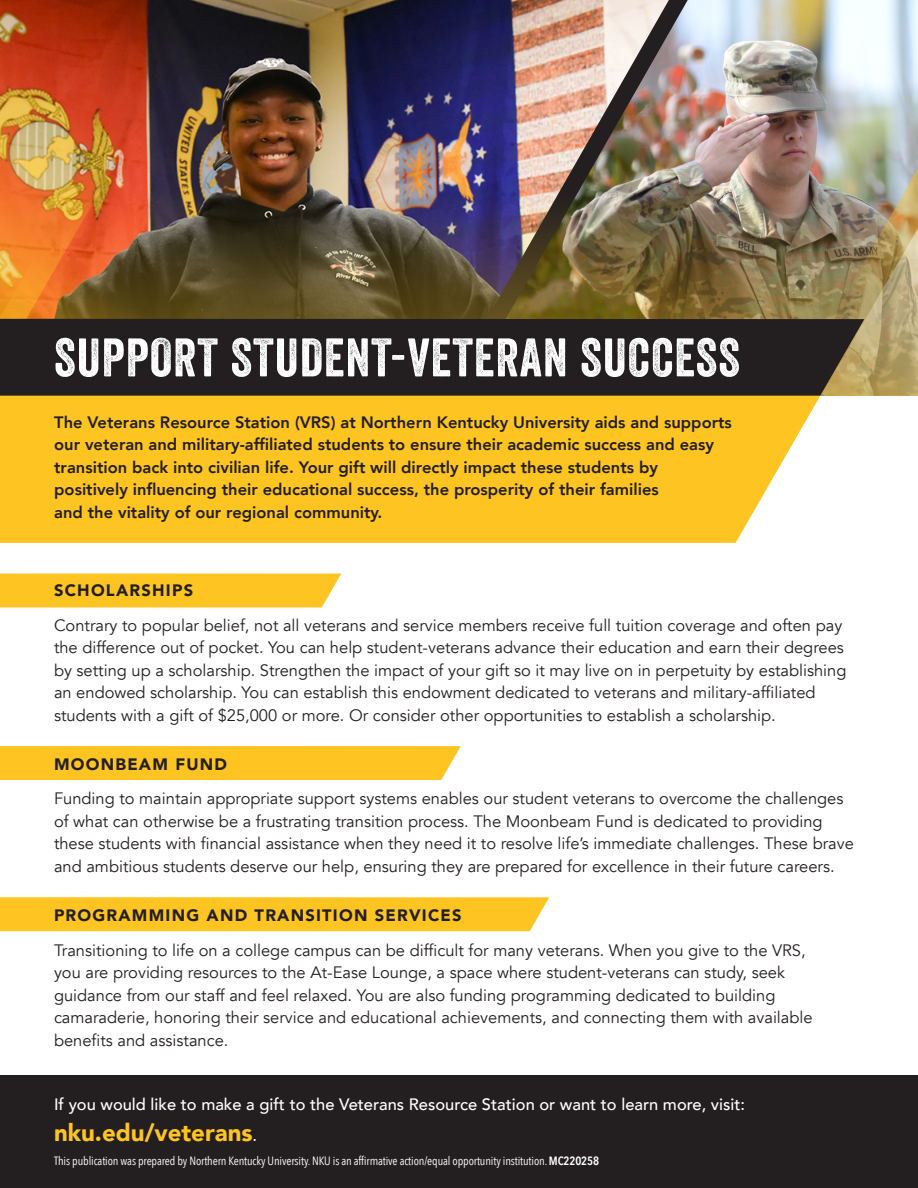
<style>
.page{position:relative;width:918px;height:1188px;background:#fff}
.page>*{position:absolute;margin:0;border:0;box-sizing:border-box;transform-origin:0 0}
.t1{font:52.5px "Veneer";letter-spacing:.02em;color:#fff}
.t2{font:900 24px "Avenir";color:#fec422}
.t3{font:16.5px/22.5px "Avenir";color:#231f20}
.t4{font:800 16.5px/22.5px "Avenir";color:#231f20}
.t5{font:500 16.5px "Avenir";color:#fff}
.t6{font:900 16.5px "Avenir";letter-spacing:.075em;color:#231f20}
.t7{font:12px "Avenir Next Condensed";letter-spacing:-.01em;color:#fff}
.s1{font-weight:500;font-size:16.5px;color:#fff}
.s2{font-weight:600}
</style>
<div class="page">
<img style="left:229px;top:0;width:233px;height:191px">
<img style="left:462px;top:0;width:456px;height:191px">
<img style="left:229px;top:191px;width:541px;height:128px">
<svg style="left:229px;top:261px;width:129px;height:58px;background:#63542c"></svg>
<img style="left:0;top:0;width:229px;height:319px">
<img style="left:770px;top:66px;width:48px;height:253px">
<div style="left:0;top:396px;width:818px;height:147px;background:#fec422"></div>
<img style="left:818px;top:42px;width:100px;height:358px">
<div style="left:0;top:319px;width:864px;height:77px;background:#231f20"></div>
<div style="left:0;top:897px;width:549px;height:34px;background:#fec422"></div>
<div style="left:0;top:746px;width:461px;height:34px;background:#fec422"></div>
<div style="left:0;top:574px;width:341px;height:33px;background:#fec422"></div>
<div style="left:0;top:1076px;width:918px;height:112px;background:#231f20"></div>
<p class="t1" style="left:54px;top:325px;width:687px">SUPPORT STUDENT-VETERAN SUCCESS</p>
<p class="t4" style="left:54px;top:411px;width:679px">The Veterans Resource Station (VRS) at Northern Kentucky University aids and supports our veteran and military-affiliated students to ensure their academic success and easy transition back into civilian life. Your gift will directly impact these students by positively influencing their educational success, the prosperity of their families<br>and the vitality of our regional community.</p>
<p class="t6" style="left:54px;top:577px;width:141px">SCHOLARSHIPS</p>
<p class="t3" style="left:54px;top:614px;width:794px">Contrary to popular belief, not all veterans and service members receive full tuition coverage and often pay the difference out of pocket. You can help student-veterans advance their education and earn their degrees by setting up a scholarship. Strengthen the impact of your gift so it may live on in perpetuity by establishing an endowed scholarship. You can establish this endowment dedicated to veterans and military-affiliated students with a gift of $25,000 or more. Or consider other opportunities to establish a scholarship.</p>
<p class="t6" style="left:54px;top:750px;width:175px">MOONBEAM FUND</p>
<p class="t3" style="left:54px;top:788px;width:801px">Funding to maintain appropriate support systems enables our student veterans to overcome the challenges of what can otherwise be a frustrating transition process. The Moonbeam Fund is dedicated to providing these students with financial assistance when they need it to resolve life’s immediate challenges. These brave and ambitious students deserve our help, ensuring they are prepared for excellence in their future careers.</p>
<p class="t6" style="left:54px;top:901px;width:409px">PROGRAMMING AND TRANSITION SERVICES</p>
<p class="t3" style="left:54px;top:939px;width:760px">Transitioning to life on a college campus can be difficult for many veterans. When you give to the VRS, you are providing resources to the At-Ease Lounge, a space where student-veterans can study, seek guidance from our staff and feel relaxed. You are also funding programming dedicated to building camaraderie, honoring their service and educational achievements, and connecting them with available benefits and assistance.</p>
<p class="t5" style="left:54px;top:1090px;width:693px">If you would like to make a gift to the Veterans Resource Station or want to learn more, visit:</p>
<p class="t2" style="left:54px;top:1113px;width:205px">nku.edu/veterans<span class="s1">.</span></p>
<p class="t7" style="left:54px;top:1151px;width:546px">This publication was prepared by Northern Kentucky University. NKU is an affirmative action/equal opportunity institution. <span class="s2">MC220258</span></p>
</div>
